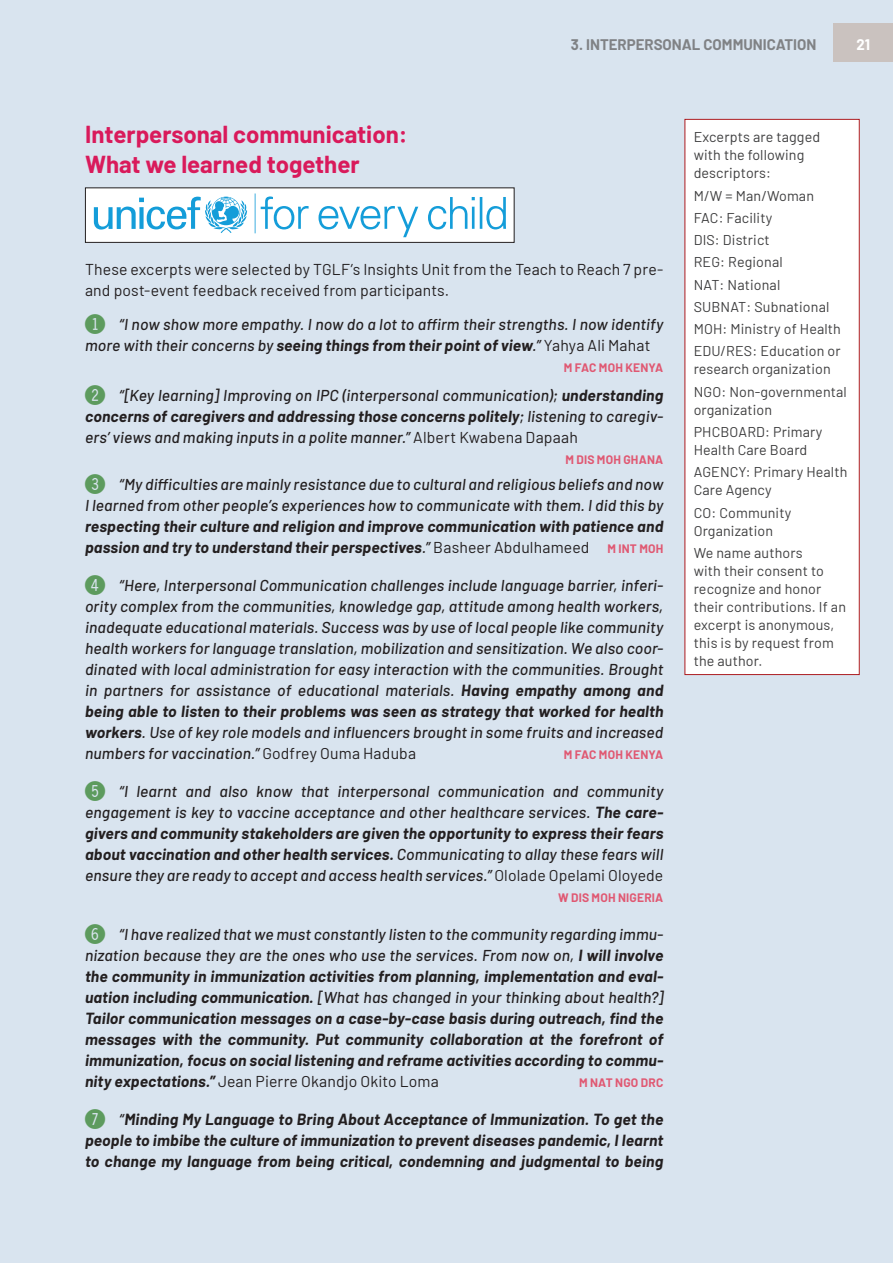
<style>
.page{position:relative;width:893px;height:1263px;background:#d9e4ef}
.page>*{position:absolute;margin:0;border:0;box-sizing:border-box;transform-origin:0 0}
.title_2{font:700 24px/30px "Barlow";color:#d91a5b}
.bullet_blue_ital{font:italic 500 15.75px/21px "Barlow";letter-spacing:.01em;color:#231f20;text-align:justify}
.bullet_blue_ital-2{font:italic 700 15.75px/21px "Barlow";letter-spacing:.01em;color:#231f20;text-align:justify}
.t1{font:15.75px/21px "Barlow";letter-spacing:.01em;color:#231f20}
.t2{font:700 15px "Barlow";color:#808285}
.t3{font:700 15px "Barlow";color:#fff}
.margin2{font:14.25px/18px "Barlow";letter-spacing:.01em;color:#3e3e3f}
.bullet_blue_ital-3{font:700 12px "Barlow";letter-spacing:.02em;color:#e05872}
.s1{font-family:"Double Digits Round";font-weight:400;font-style:normal;font-size:25.5px;color:#5d9b5e}
.s2{font-weight:700}
.s3{font-weight:400;font-style:normal}
.s4{font-weight:700;font-style:normal;font-size:12px;color:#e05872}
.s5{font-weight:500}
</style>
<div class="page">
<div style="left:85px;top:188px;width:429px;height:54px;background:#fff"></div>
<svg style="left:94px;top:197px;width:153px;height:36px"></svg>
<svg style="left:255px;top:193px;width:54px;height:40px"></svg>
<svg style="left:319px;top:206px;width:99px;height:31px"></svg>
<svg style="left:428px;top:197px;width:78px;height:32px"></svg>
<div style="left:85px;top:187px;width:429px;height:56px;border:1px solid #231f20"></div>
<div style="left:685px;top:119px;width:174px;height:555px;background:#fff"></div>
<div style="left:833px;top:23px;width:60px;height:39px;background:#cac2bf"></div>
<p class="t2" style="left:571px;top:34px;width:247px">3. INTERPERSONAL COMMUNICATION</p>
<p class="t3" style="left:856px;top:34px;width:15px">21</p>
<p class="title_2" style="left:85px;top:118px;width:324px">Interpersonal communication:<br>What we learned together</p>
<p class="t1" style="left:85px;top:258px;width:580px">These excerpts were selected by TGLF’s Insights Unit from the Teach to Reach 7 pre&shy;and post-event feedback received from participants.</p>
<p class="bullet_blue_ital" style="left:85px;top:312px;width:580px"><span class="s1">!</span> “I now show more empathy. I now do a lot to affirm their strengths. I now identify more with their concerns by <span class="s2">seeing things from their point of view</span>.” <span class="s3">Yahya Ali Mahat</span></p>
<p class="bullet_blue_ital-3" style="left:564px;top:359px;width:101px">M FAC MOH KENYA</p>
<p class="bullet_blue_ital" style="left:85px;top:384px;width:580px"><span class="s1">@</span> “[Key learning] Improving on IPC (interpersonal communication); <span class="s2">understanding concerns of caregivers and addressing those concerns politely</span>; listening to caregiv&shy;ers’ views and making inputs in a polite manner.” <span class="s3">Albert Kwabena Dapaah</span></p>
<p class="bullet_blue_ital-3" style="left:565px;top:451px;width:99px">M DIS MOH GHANA</p>
<p class="bullet_blue_ital" style="left:85px;top:472px;width:580px"><span class="s1">#</span> “My difficulties are mainly resistance due to cultural and religious beliefs and now I learned from other people’s experiences how to communicate with them. I did this by <span class="s2">respecting their culture and religion and improve communication with patience and passion and try to understand their perspectives</span>.” <span class="s3">Basheer Abdulhameed</span> <span class="s4">M INT MOH</span></p>
<p class="bullet_blue_ital" style="left:85px;top:573px;width:580px"><span class="s1">$</span> “Here, Interpersonal Communication challenges include language barrier, inferi&shy;ority complex from the communities, knowledge gap, attitude among health workers, inadequate educational materials. Success was by use of local people like community health workers for language translation, mobilization and sensitization. We also coor&shy;dinated with local administration for easy interaction with the communities. Brought in partners for assistance of educational materials. <span class="s2">Having empathy among and being able to listen to their problems was seen as strategy that worked for health workers</span>. Use of key role models and influencers brought in some fruits and increased numbers for vaccination.” <span class="s3">Godfrey Ouma Haduba</span></p>
<p class="bullet_blue_ital-3" style="left:564px;top:745px;width:101px">M FAC MOH KENYA</p>
<p class="bullet_blue_ital" style="left:85px;top:779px;width:580px"><span class="s1">%</span> “I learnt and also know that interpersonal communication and community engagement is key to vaccine acceptance and other healthcare services. <span class="s2">The care&shy;givers and community stakeholders are given the opportunity to express their fears about vaccination and other health services.</span> Communicating to allay these fears will ensure they are ready to accept and access health services.” <span class="s3">Ololade Opelami Oloyede</span></p>
<p class="bullet_blue_ital-3" style="left:558px;top:888px;width:107px">W DIS MOH NIGERIA</p>
<p class="bullet_blue_ital-2" style="left:85px;top:922px;width:580px"><span class="s1">^</span> <span class="s5">“I have realized that we must constantly listen to the community regarding immu&shy;nization because they are the ones who use the services. From now on,</span> I will involve the community in immunization activities from planning, implementation and eval&shy;uation including communication. <span class="s5">[What has changed in your thinking about health?] </span>Tailor communication messages on a case-by-case basis during outreach, find the messages with the community. Put community collaboration at the forefront of immunization, focus on social listening and reframe activities according to commu&shy;nity expectations.” <span class="s3">Jean Pierre Okandjo Okito Loma</span></p>
<p class="bullet_blue_ital-3" style="left:579px;top:1073px;width:86px">M NAT NGO DRC</p>
<p class="bullet_blue_ital-2" style="left:85px;top:1107px;width:580px"><span class="s1">&amp;</span> <span class="s5">“</span>Minding My Language to Bring About Acceptance of Immunization. To get the people to imbibe the culture of immunization to prevent diseases pandemic, I learnt to change my language from being critical, condemning and judgmental to being</p>
<p class="margin2" style="left:694px;top:127px;width:128px">Excerpts are tagged with the following descriptors:</p>
<p class="margin2" style="left:694px;top:185px;width:122px">M/W = Man/Woman</p>
<p class="margin2" style="left:694px;top:208px;width:80px">FAC: Facility</p>
<p class="margin2" style="left:694px;top:230px;width:78px">DIS: District</p>
<p class="margin2" style="left:694px;top:252px;width:91px">REG: Regional</p>
<p class="margin2" style="left:694px;top:274px;width:88px">NAT: National</p>
<p class="margin2" style="left:694px;top:297px;width:137px">SUBNAT: Subnational</p>
<p class="margin2" style="left:694px;top:319px;width:149px">MOH: Ministry of Health</p>
<p class="margin2" style="left:694px;top:341px;width:148px">EDU/RES: Education or research organization</p>
<p class="margin2" style="left:694px;top:381px;width:155px">NGO: Non-governmental organization</p>
<p class="margin2" style="left:694px;top:422px;width:130px">PHCBOARD: Primary<br>Health Care Board</p>
<p class="margin2" style="left:694px;top:462px;width:155px">AGENCY: Primary Health<br>Care Agency</p>
<p class="margin2" style="left:694px;top:502px;width:99px">CO: Community<br>Organization</p>
<p class="margin2" style="left:694px;top:542px;width:154px">We name authors<br>with their consent to recognize and honor their contributions. If an excerpt is anonymous, this is by request from the author.</p>
</div>
